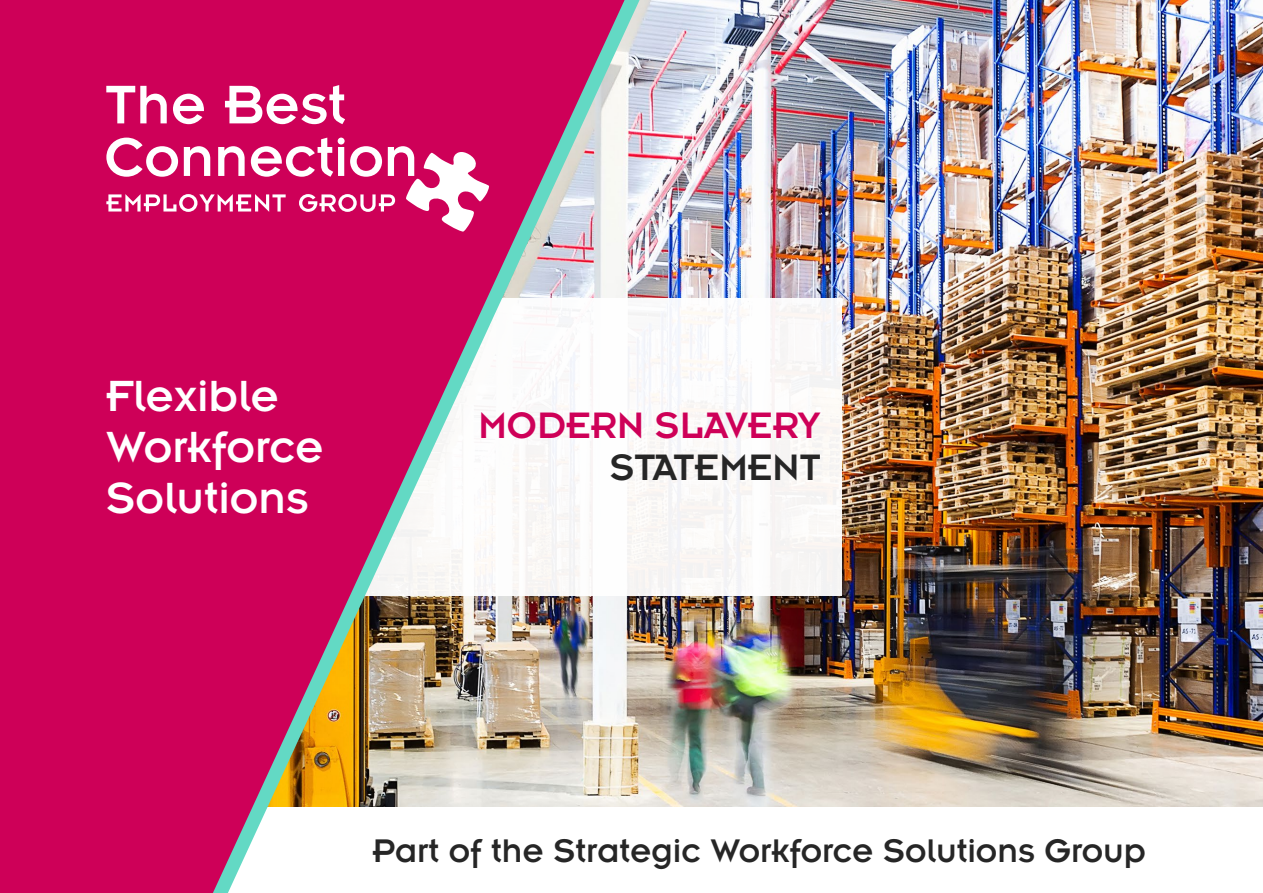
<style>
.page{position:relative;width:1263px;height:893px;background:#fff}
.page>*{position:absolute;margin:0;border:0;box-sizing:border-box;transform-origin:0 0}
.t1{font:48px/51px "Insignia";color:#fff}
.t2{font:40.5px "Insignia";color:#ce0058}
.t3{font:40.5px "Insignia";color:#262626}
.t4{font:36px "Insignia";color:#262626}
</style>
<div class="page">
<img style="left:651px;top:0;width:612px;height:807px">
<div style="left:0;top:298px;width:842px;height:297px;background:#faf8f8"></div>
<div style="left:0;top:0;width:200px;height:893px;background:#ce0058"></div>
<svg style="left:106px;top:86px;width:61px;height:37px"></svg>
<svg style="left:173px;top:94px;width:27px;height:30px"></svg>
<svg style="left:106px;top:138px;width:94px;height:94px"></svg>
<svg style="left:200px;top:0;width:451px;height:893px"></svg>
<h1 class="t1" style="left:106px;top:370px;width:219px">Flexible<br>Workforce<br>Solutions</h1>
<p class="t2" style="left:478px;top:405px;width:344px">MODERN SLAVERY</p>
<p class="t3" style="left:610px;top:447px;width:212px">STATEMENT</p>
<p class="t4" style="left:372px;top:832px;width:775px">Part of the Strategic Workforce Solutions Group</p>
</div>
